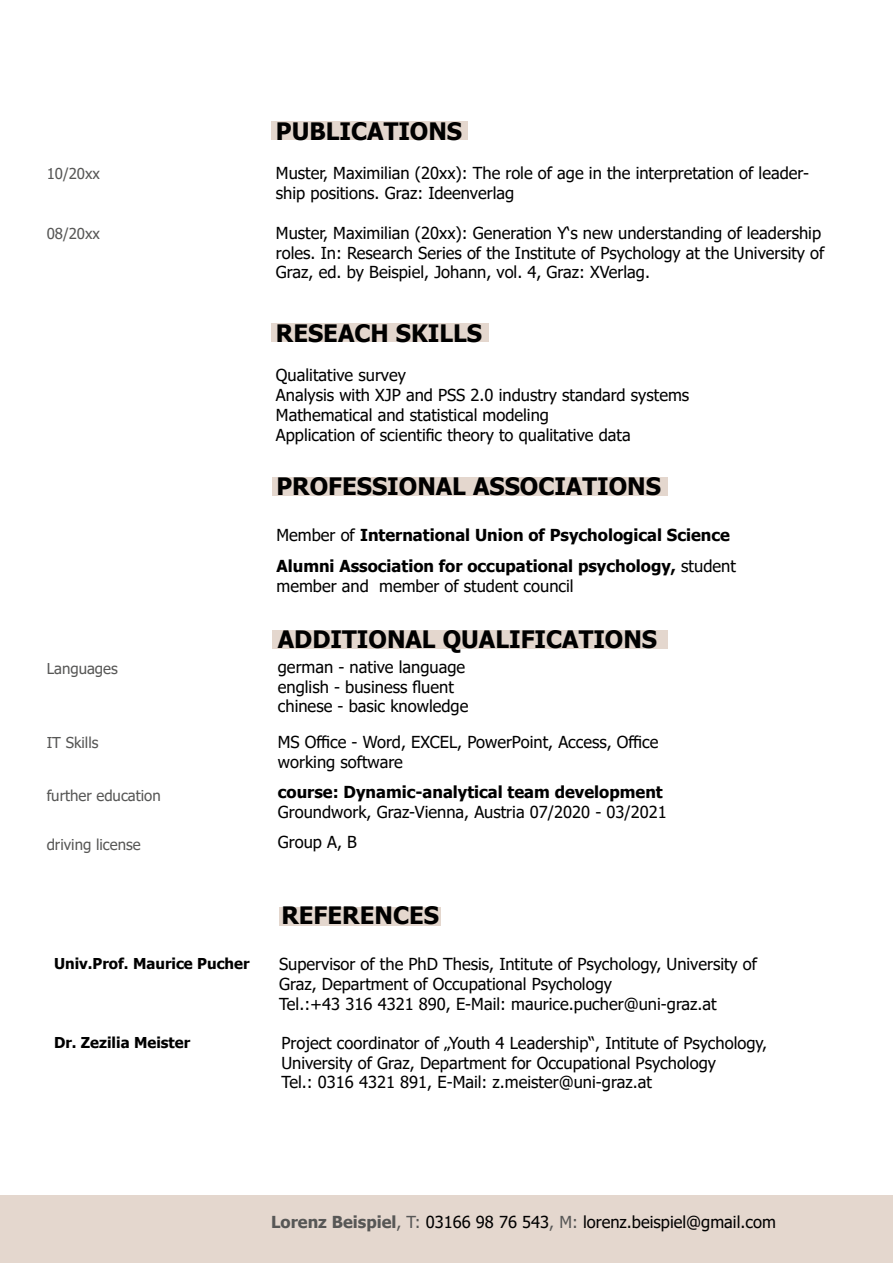
<style>
.page{position:relative;width:893px;height:1263px;background:#fff}
.page>*{position:absolute;margin:0;border:0;box-sizing:border-box;transform-origin:0 0}
.t1{font:700 24px "Tahoma";color:#000}
.t2{font:16.5px/19.8px "Tahoma";color:#000}
.t3{font:700 16.5px/31.5px "Tahoma";color:#000}
.t4{font:15px "Tahoma";color:#575756}
.t5{font:700 15px "Tahoma";color:#000}
.s1{font-weight:400}
.s2{font-weight:700;color:#575756}
.s3{color:#575756}
</style>
<div class="page">
<div style="left:0;top:1196px;width:893px;height:67px;background:#e4d7ce"></div>
<div style="left:279px;top:907px;width:162px;height:19px;background:#e4d7ce"></div>
<div style="left:272px;top:630px;width:396px;height:19px;background:#e4d7ce"></div>
<div style="left:272px;top:121px;width:196px;height:19px;background:#e4d7ce"></div>
<div style="left:272px;top:323px;width:217px;height:19px;background:#e4d7ce"></div>
<div style="left:272px;top:477px;width:396px;height:19px;background:#e4d7ce"></div>
<p class="t4" style="left:47px;top:164px;width:55px">10/20xx</p>
<p class="t4" style="left:47px;top:223px;width:55px">08/20xx</p>
<p class="t4" style="left:47px;top:658px;width:73px">Languages</p>
<p class="t4" style="left:47px;top:733px;width:53px">IT Skills</p>
<p class="t4" style="left:47px;top:785px;width:116px">further education</p>
<p class="t4" style="left:47px;top:835px;width:95px">driving license</p>
<p class="t5" style="left:54px;top:953px;width:197px">Univ.Prof. Maurice Pucher</p>
<p class="t5" style="left:54px;top:1032px;width:138px">Dr. Zezilia Meister</p>
<h1 class="t1" style="left:276px;top:114px;width:188px">PUBLICATIONS</h1>
<p class="t2" style="left:276px;top:164px;width:535px">Muster, Maximilian (20xx): The role of age in the interpretation of leader&shy;ship positions. Graz: Ideenverlag</p>
<p class="t2" style="left:276px;top:224px;width:550px">Muster, Maximilian (20xx): Generation Y‘s new understanding of leadership roles. In: Research Series of the Institute of Psychology at the University of<br>Graz, ed. by Beispiel, Johann, vol. 4, Graz: XVerlag.</p>
<h1 class="t1" style="left:276px;top:316px;width:208px">RESEACH SKILLS</h1>
<p class="t2" style="left:276px;top:366px;width:415px">Qualitative survey<br>Analysis with XJP and PSS 2.0 industry standard systems Mathematical and statistical modeling<br>Application of scientific theory to qualitative data</p>
<h1 class="t1" style="left:276px;top:470px;width:386px">PROFESSIONAL ASSOCIATIONS</h1>
<p class="t3" style="left:276px;top:519px;width:461px"><span class="s1">Member of</span> International Union of Psychological Science<br>Alumni Association for occupational psychology, <span class="s1">student</span></p>
<p class="t2" style="left:276px;top:577px;width:299px">member and member of student council</p>
<h1 class="t1" style="left:278px;top:622px;width:381px">ADDITIONAL QUALIFICATIONS</h1>
<p class="t2" style="left:278px;top:658px;width:192px">german - native language english - business fluent chinese - basic knowledge</p>
<p class="t2" style="left:278px;top:733px;width:382px">MS Office - Word, EXCEL, PowerPoint, Access, Office working software</p>
<p class="t3" style="left:278px;top:777px;width:386px">course: Dynamic-analytical team development</p>
<p class="t2" style="left:278px;top:798px;width:391px;line-height:30.3px">Groundwork, Graz-Vienna, Austria 07/2020 - 03/2021<br>Group A, B</p>
<h1 class="t1" style="left:281px;top:898px;width:159px">REFERENCES</h1>
<p class="t2" style="left:279px;top:955px;width:480px">Supervisor of the PhD Thesis, Intitute of Psychology, University of<br>Graz, Department of Occupational Psychology<br>Tel.:+43 316 4321 890, E-Mail: maurice.pucher@uni-graz.at</p>
<p class="t2" style="left:281px;top:1034px;width:487px">Project coordinator of „Youth 4 Leadership“, Intitute of Psychology,<br>University of Graz, Department for Occupational Psychology<br>Tel.: 0316 4321 891, E-Mail: z.meister@uni-graz.at</p>
<p class="t2" style="left:271px;top:1213px;width:506px"><span class="s2">Lorenz Beispiel</span><span class="s3">, T:</span> 03166 98 76 543<span class="s3">, M:</span> lorenz.beispiel@gmail.com</p>
</div>
